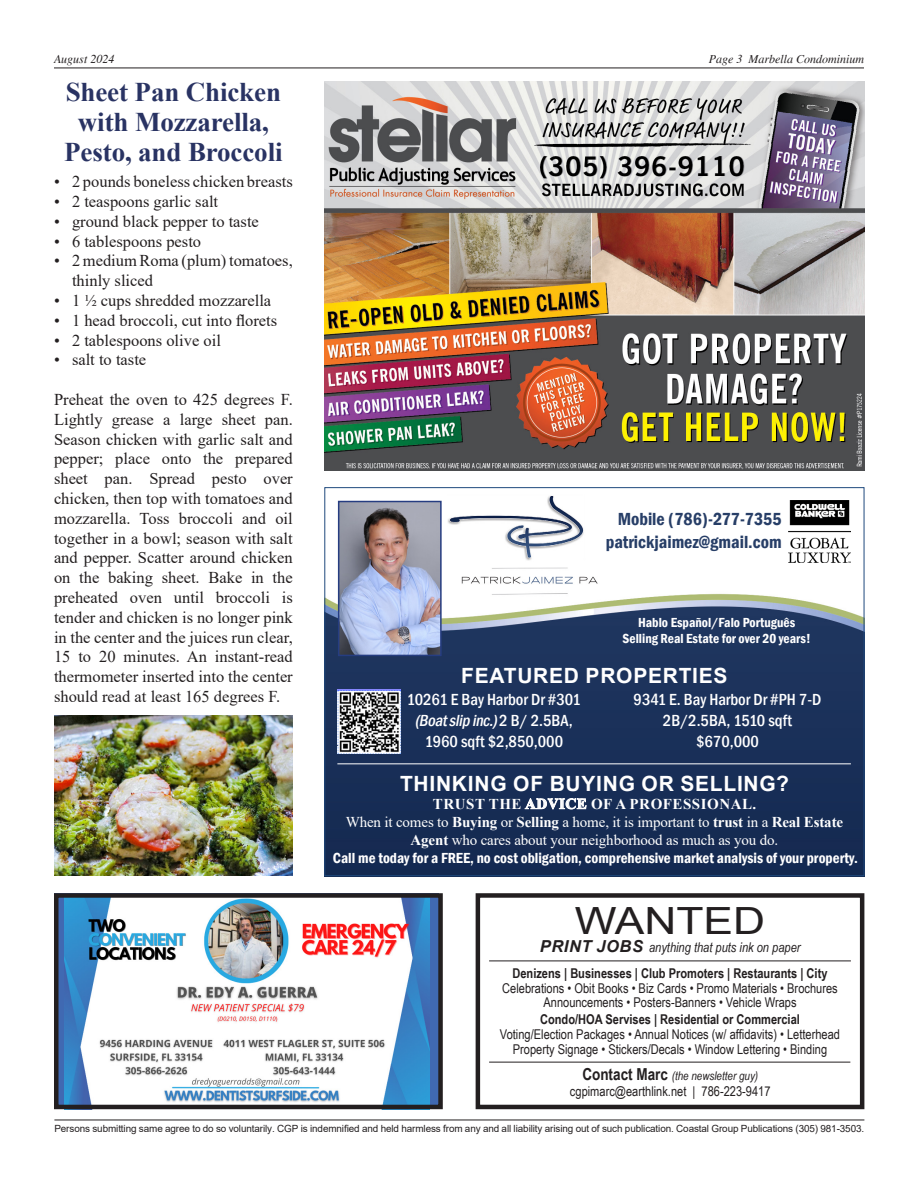
<style>
.page{position:relative;width:918px;height:1188px;background:#fff}
.page>*{position:absolute;margin:0;border:0;box-sizing:border-box;transform-origin:0 0}
.t1{font:37.5px "Arial";color:#231f20;scale:1.18 1}
.t2{font:700 27px/30px "Times New Roman";letter-spacing:-.005em;color:#293363;text-align:center}
.t3{font:700 21px "Arial";letter-spacing:.035em;color:#fff}
.t4{font:600 condensed 18px/22.5px "Franklin Gothic";color:#273e67;text-align:right}
.t5{font:16.5px/19.8px "Times New Roman";color:#231f20}
.t6{font:500 condensed 16.5px/21px "Franklin Gothic";color:#fff;text-align:center}
.t7{font:15px/18px "Times New Roman";letter-spacing:-.01em;color:#fff;text-align:center}
.t8{font:600 condensed 15px "Franklin Gothic";color:#fff}
.t9{font:13.5px/14.7px "Arial Narrow";color:#231f20;text-align:center}
.t10{font:700 13.5px/26.5px "Arial Narrow";color:#231f20;text-align:center}
.t11{font:600 condensed 13.5px/16.2px "Franklin Gothic";color:#fff;text-align:center}
.t12{font:italic 12px "Times";color:#231f20}
.t13{font:italic 12px "Arial Narrow";color:#231f20}
.t14{font:9.9px "Arial";letter-spacing:-.01em;color:#231f20}
.s1{font-style:italic}
.s2{font-weight:700}
.s3{font-family:"Arial";font-style:italic;font-size:16.5px}
.s4{font-weight:400;font-style:italic}
.s5{font-weight:700;font-style:normal;font-size:16.5px}
</style>
<div class="page">
<hr style="left:54px;top:68px;width:810px;height:1px;background:#231f20">
<img style="left:324px;top:82px;width:540px;height:389px">
<img style="left:326px;top:500px;width:536px;height:374px">
<img style="left:448px;top:496px;width:152px;height:102px">
<img style="left:341px;top:504px;width:98px;height:149px">
<div style="left:338px;top:501px;width:104px;height:155px;border:2px solid #263d81"></div>
<img style="left:788px;top:501px;width:63px;height:62px">
<hr style="left:337px;top:763px;width:514px;height:1px;background:#fff">
<img style="left:338px;top:690px;width:62px;height:64px">
<hr style="left:54px;top:1120px;width:810px;height:1px;background:#231f20">
<img style="left:54px;top:716px;width:239px;height:159px">
<div style="left:54px;top:893px;width:384px;height:216px;background:#4069b2"></div>
<img style="left:65px;top:899px;width:365px;height:204px">
<div style="left:54px;top:893px;width:389px;height:216px;border:5px solid #231f20"></div>
<hr style="left:489px;top:961px;width:362px;height:1px;background:#231f20">
<hr style="left:489px;top:1062px;width:361px;height:1px;background:#231f20">
<div style="left:476px;top:893px;width:388px;height:216px;border:4px solid #231f20"></div>
<p class="t12" style="left:54px;top:52px;width:62px">August 2024</p>
<p class="t12" style="left:709px;top:52px;width:157px">Page 3 Marbella Condominium</p>
<p class="t2" style="left:64px;top:76px;width:220px">Sheet Pan Chicken with Mozzarella,<br>Pesto, and Broccoli</p>
<p class="t5" style="left:54px;top:171px;width:240px">• 2 pounds boneless chicken breasts</p>
<p class="t5" style="left:54px;top:191px;width:166px">• 2 teaspoons garlic salt</p>
<p class="t5" style="left:54px;top:211px;width:206px">• ground black pepper to taste</p>
<p class="t5" style="left:54px;top:231px;width:149px">• 6 tablespoons pesto</p>
<p class="t5" style="left:72px;top:251px;width:222px;text-indent:-18px">• 2 medium Roma (plum) tomatoes, thinly sliced</p>
<p class="t5" style="left:54px;top:290px;width:219px">• 1 ½ cups shredded mozzarella</p>
<p class="t5" style="left:54px;top:310px;width:225px">• 1 head broccoli, cut into florets</p>
<p class="t5" style="left:54px;top:330px;width:168px">• 2 tablespoons olive oil</p>
<p class="t5" style="left:54px;top:350px;width:94px">• salt to taste</p>
<p class="t5" style="left:54px;top:389px;width:240px;text-align:justify">Preheat the oven to 425 degrees F.<br>Lightly grease a large sheet pan.<br>Season chicken with garlic salt and pepper; place onto the prepared sheet pan. Spread pesto over chicken, then top with tomatoes and mozzarella. Toss broccoli and oil together in a bowl; season with salt and pepper. Scatter around chicken on the baking sheet. Bake in the preheated oven until broccoli is tender and chicken is no longer pink in the center and the juices run clear, 15 to 20 minutes. An instant-read thermometer inserted into the center should read at least 165 degrees F.</p>
<p class="t4" style="left:606px;top:508px;width:177px">Mobile (786)-277-7355 patrickjaimez@gmail.com</p>
<p class="t11" style="left:623px;top:614px;width:190px">Hablo Español/Falo Português<br>Selling Real Estate for over 20 years!</p>
<p class="t3" style="left:461px;top:661px;width:268px">FEATURED PROPERTIES</p>
<p class="t6" style="left:407px;top:689px;width:176px">10261 E Bay Harbor Dr #301 <span class="s1">(Boatslipinc.)</span>2 B / 2 . 5 B A ,<br>1960 sqft $2,850,000</p>
<p class="t6" style="left:634px;top:689px;width:189px">9341 E. Bay Harbor Dr #PH 7-D<br>2B/2.5BA, 1510 sqft $670,000</p>
<p class="t3" style="left:400px;top:769px;width:391px">THINKING OF BUYING OR SELLING?</p>
<p class="t7" style="left:346px;top:794px;width:499px"><span class="s2">TRUST THE ADVICE OF A PROFESSIONAL.<br></span>When it comes to <span class="s2">Buying</span> or <span class="s2">Selling</span> a home, it is important to <span class="s2">trust</span> in a <span class="s2">Real Estate<br>Agent</span> who cares about your neighborhood as much as you do.</p>
<p class="t8" style="left:333px;top:848px;width:527px">Call me today for a FREE, no cost obligation, comprehensive market analysis of your property.</p>
<p class="t1" style="left:575px;top:895px;width:163px">WANTED</p>
<p class="t10" style="left:512px;top:933px;width:317px"><span class="s3">PRINT JOBS</span> <span class="s4">anything that puts ink on paper<br></span>Denizens | Businesses | Club Promoters | Restaurants | City</p>
<p class="t9" style="left:502px;top:981px;width:337px;line-height:13.5px">Celebrations • Obit Books • Biz Cards • Promo Materials • Brochures<br>Announcements • Posters-Banners • Vehicle Wraps</p>
<p class="t9" style="left:500px;top:1012px;width:342px"><span class="s2">Condo/HOA Servises | Residential or Commercial<br></span>Voting/Election Packages • Annual Notices (w/ affidavits) • Letterhead<br>Property Signage • Stickers/Decals • Window Lettering • Binding</p>
<p class="t13" style="left:582px;top:1067px;width:177px"><span class="s5">Contact Marc</span> (the newsletter guy)</p>
<p class="t9" style="left:570px;top:1083px;width:202px">cgpimarc@earthlink.net | 786-223-9417</p>
<p class="t14" style="left:54px;top:1122px;width:811px">Persons submitting same agree to do so voluntarily. CGP is indemnified and held harmless from any and all liability arising out of such publication. Coastal Group Publications (305) 981-3503.</p>
</div>
